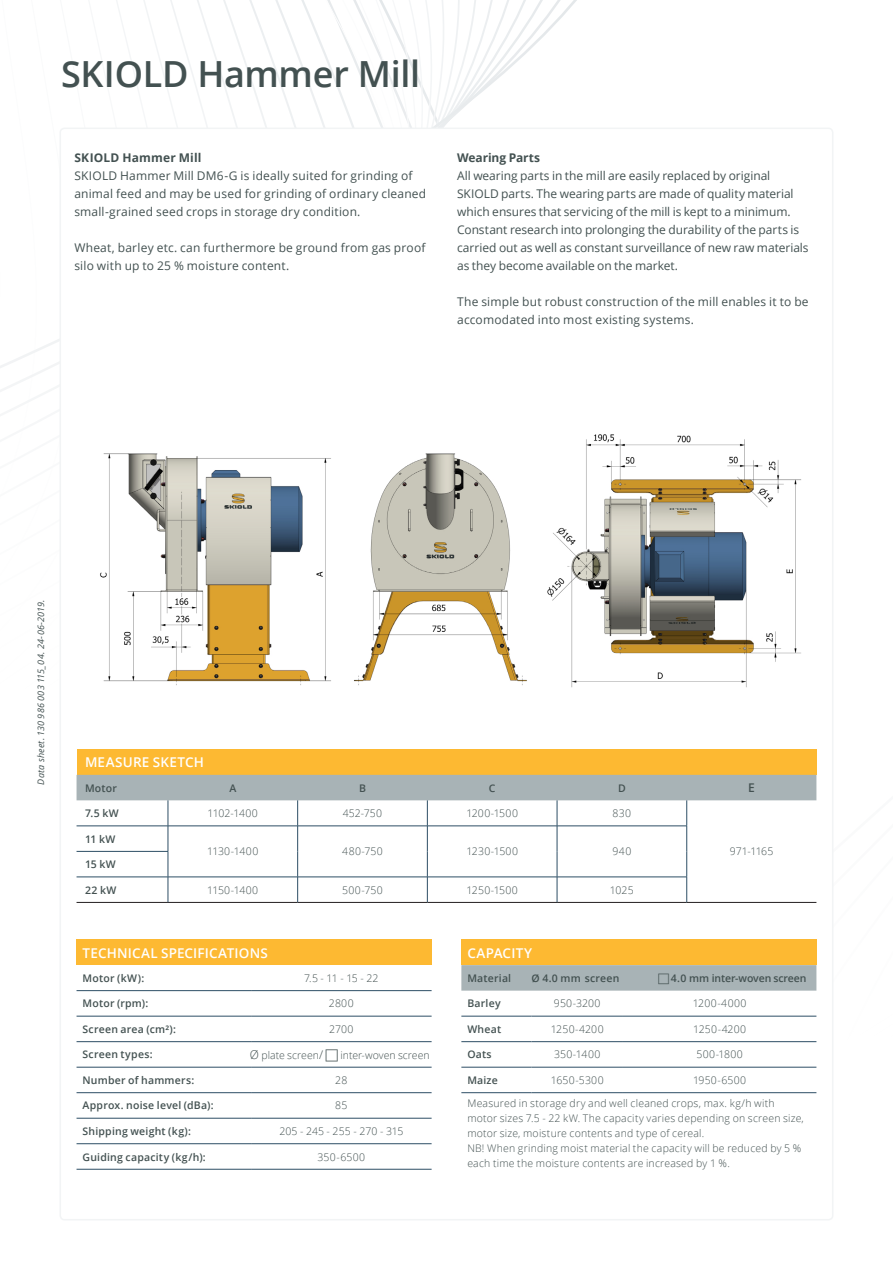
<style>
.page{position:relative;width:893px;height:1263px;background:#fff}
.page>*{position:absolute;margin:0;border:0;box-sizing:border-box;transform-origin:0 0}
.headline_2{font:600 36px "Open Sans";letter-spacing:-.005em;color:#435151}
.table_top_white_text{font:600 13.5px "Open Sans";letter-spacing:.015em;color:#fff}
.body_text{font:12px/18px "Open Sans";letter-spacing:.01em;color:#435151}
.table_headline{font:600 12px "Open Sans";color:#435151}
.table_headline-2{font:300 10.5px/15px "Open Sans";letter-spacing:.02em;color:#435151}
.table_headline-3{font:600 10.5px "Open Sans";letter-spacing:.02em;color:#435151}
.table_body_text{font:300 10.5px "Open Sans";letter-spacing:.015em;color:#435151}
.table_headline-4{font:300 10.5px "Open Sans";color:#435151}
.table_headline-5{font:600 10.5px "Open Sans";letter-spacing:-.01em;color:#435151}
.table_body_text-2{font:300 10.5px "Open Sans";letter-spacing:-.005em;color:#435151}
.table_body_text-3{font:300 10.5px "Open Sans";letter-spacing:.04em;color:#435151}
.table_body_text-4{font:300 10.5px "Open Sans";letter-spacing:-.015em;color:#435151}
.all_rights_reserved{font:italic 9px "Open Sans";letter-spacing:.02em;color:#435151}
.s1{font-weight:700}
.s2{font-size:12px}
</style>
<div class="page">
<svg style="left:264px;top:0;width:313px;height:128px"></svg>
<img style="left:100px;top:434px;width:702px;height:254px">
<div style="left:77px;top:939px;width:355px;height:26px;background:#fdb932"></div>
<hr style="left:77px;top:990px;width:174px;height:1px;background:#2d4e65">
<hr style="left:77px;top:1016px;width:174px;height:1px;background:#2d4e65">
<hr style="left:251px;top:990px;width:181px;height:1px;background:#2d4e65">
<hr style="left:251px;top:1016px;width:181px;height:1px;background:#2d4e65">
<hr style="left:77px;top:1041px;width:174px;height:1px;background:#2d4e65">
<hr style="left:251px;top:1041px;width:181px;height:1px;background:#2d4e65">
<hr style="left:77px;top:1067px;width:174px;height:1px;background:#2d4e65">
<hr style="left:251px;top:1067px;width:181px;height:1px;background:#2d4e65">
<hr style="left:77px;top:1092px;width:174px;height:1px;background:#2d4e65">
<hr style="left:251px;top:1092px;width:181px;height:1px;background:#2d4e65">
<hr style="left:77px;top:1118px;width:174px;height:1px;background:#2d4e65">
<hr style="left:251px;top:1118px;width:181px;height:1px;background:#2d4e65">
<hr style="left:77px;top:1143px;width:174px;height:1px;background:#2d4e65">
<hr style="left:251px;top:1143px;width:181px;height:1px;background:#2d4e65">
<hr style="left:77px;top:1169px;width:174px;height:1px;background:#2d4e65">
<hr style="left:251px;top:1169px;width:181px;height:1px;background:#2d4e65">
<div style="left:461px;top:939px;width:355px;height:26px;background:#fdb932"></div>
<hr style="left:531px;top:1016px;width:92px;height:1px;background:#2d4e65">
<hr style="left:623px;top:1016px;width:193px;height:1px;background:#2d4e65">
<hr style="left:531px;top:1041px;width:92px;height:1px;background:#2d4e65">
<hr style="left:623px;top:1041px;width:193px;height:1px;background:#2d4e65">
<hr style="left:531px;top:1067px;width:92px;height:1px;background:#2d4e65">
<hr style="left:623px;top:1067px;width:193px;height:1px;background:#2d4e65">
<hr style="left:461px;top:1016px;width:70px;height:1px;background:#2d4e65">
<hr style="left:461px;top:1041px;width:70px;height:1px;background:#2d4e65">
<hr style="left:461px;top:1067px;width:70px;height:1px;background:#2d4e65">
<hr style="left:461px;top:1092px;width:70px;height:1px;background:#2d4e65">
<hr style="left:531px;top:1092px;width:92px;height:1px;background:#2d4e65">
<hr style="left:623px;top:1092px;width:193px;height:1px;background:#2d4e65">
<div style="left:77px;top:749px;width:739px;height:26px;background:#fdb932"></div>
<hr style="left:168px;top:902px;width:130px;height:1px;background:#231f20">
<hr style="left:298px;top:902px;width:129px;height:1px;background:#231f20">
<hr style="left:427px;top:902px;width:130px;height:1px;background:#231f20">
<hr style="left:687px;top:902px;width:129px;height:1px;background:#231f20">
<hr style="left:77px;top:902px;width:91px;height:1px;background:#231f20">
<hr style="left:557px;top:902px;width:130px;height:1px;background:#231f20">
<svg style="left:77px;top:775px;width:739px;height:127px"></svg>
<svg style="left:461px;top:965px;width:355px;height:26px;background:#a9b4b7"></svg>
<p class="headline_2" style="left:61px;top:49px;width:361px">SKIOLD Hammer Mill</p>
<p class="body_text" style="left:74px;top:148px;width:353px"><span class="s1">SKIOLD Hammer Mill<br></span>SKIOLD Hammer Mill DM6-G is ideally suited for grinding of animal feed and may be used for grinding of ordinary cleaned small-grained seed crops in storage dry condition.</p>
<p class="body_text" style="left:74px;top:238px;width:353px">Wheat, barley etc. can furthermore be ground from gas proof silo with up to 25 % moisture content.</p>
<p class="body_text" style="left:457px;top:148px;width:353px"><span class="s1">Wearing Parts<br></span>All wearing parts in the mill are easily replaced by original SKIOLD parts. The wearing parts are made of quality material which ensures that servicing of the mill is kept to a minimum.<br>Constant research into prolonging the durability of the parts is carried out as well as constant surveillance of new raw materials as they become available on the market.</p>
<p class="body_text" style="left:457px;top:292px;width:353px">The simple but robust construction of the mill enables it to be accomodated into most existing systems.</p>
<p class="all_rights_reserved" style="left:35px;top:784px;width:187px;rotate:-90deg">Data sheet. 130 986 003 115_04. 24-06-2019.</p>
<p class="table_top_white_text" style="left:85px;top:753px;width:120px">MEASURE SKETCH</p>
<p class="table_headline-3" style="left:85px;top:781px;width:33px">Motor</p>
<p class="table_headline-3" style="left:229px;top:781px;width:8px">A</p>
<p class="table_headline-3" style="left:359px;top:781px;width:8px">B</p>
<p class="table_headline-3" style="left:489px;top:781px;width:8px">C</p>
<p class="table_headline-3" style="left:618px;top:781px;width:9px">D</p>
<p class="table_headline" style="left:748px;top:780px;width:8px">E</p>
<p class="table_headline-3" style="left:85px;top:806px;width:35px">7.5 kW</p>
<p class="table_body_text-4" style="left:208px;top:806px;width:52px">1102-1400</p>
<p class="table_body_text" style="left:343px;top:806px;width:41px">452-750</p>
<p class="table_body_text" style="left:466px;top:806px;width:53px">1200-1500</p>
<p class="table_body_text" style="left:613px;top:806px;width:20px">830</p>
<p class="table_headline-3" style="left:85px;top:832px;width:32px">11 kW</p>
<p class="table_body_text-2" style="left:207px;top:844px;width:53px">1130-1400</p>
<p class="table_body_text" style="left:342px;top:844px;width:42px">480-750</p>
<p class="table_body_text" style="left:466px;top:844px;width:53px">1230-1500</p>
<p class="table_body_text" style="left:612px;top:844px;width:20px">940</p>
<p class="table_headline-3" style="left:85px;top:857px;width:32px">15 kW</p>
<p class="table_headline-3" style="left:85px;top:883px;width:33px">22 kW</p>
<p class="table_body_text-2" style="left:207px;top:883px;width:52px">1150-1400</p>
<p class="table_body_text" style="left:342px;top:883px;width:42px">500-750</p>
<p class="table_body_text" style="left:466px;top:883px;width:53px">1250-1500</p>
<p class="table_body_text" style="left:610px;top:883px;width:25px">1025</p>
<p class="table_body_text" style="left:730px;top:844px;width:45px">971-1165</p>
<p class="table_top_white_text" style="left:83px;top:943px;width:187px">TECHNICAL SPECIFICATIONS</p>
<p class="table_headline-3" style="left:83px;top:971px;width:63px">Motor (kW):</p>
<p class="table_headline-3" style="left:83px;top:996px;width:67px">Motor (rpm):</p>
<p class="table_headline-3" style="left:83px;top:1022px;width:95px">Screen area (cm²):</p>
<p class="table_headline-3" style="left:83px;top:1047px;width:72px">Screen types:</p>
<p class="table_headline-4" style="left:250px;top:1048px;width:75px"><span class="s2">Ø</span> plate screen<span class="s2">/</span></p>
<p class="table_headline-4" style="left:340px;top:1048px;width:91px">inter-woven screen</p>
<p class="table_headline-3" style="left:83px;top:1073px;width:113px">Number of hammers:</p>
<p class="table_headline-3" style="left:83px;top:1098px;width:133px">Approx. noise level (dBa):</p>
<p class="table_headline-3" style="left:83px;top:1124px;width:110px">Shipping weight (kg):</p>
<p class="table_headline-3" style="left:83px;top:1149px;width:125px">Guiding capacity (kg/h):</p>
<p class="table_body_text" style="left:304px;top:971px;width:76px">7.5 - 11 - 15 - 22</p>
<p class="table_body_text" style="left:329px;top:996px;width:26px">2800</p>
<p class="table_body_text" style="left:329px;top:1022px;width:26px">2700</p>
<p class="table_body_text" style="left:335px;top:1073px;width:14px">28</p>
<p class="table_body_text" style="left:335px;top:1098px;width:14px">85</p>
<p class="table_body_text" style="left:279px;top:1124px;width:126px">205 - 245 - 255 - 270 - 315</p>
<p class="table_body_text" style="left:317px;top:1149px;width:49px">350-6500</p>
<p class="table_top_white_text" style="left:467px;top:943px;width:66px">CAPACITY</p>
<p class="table_headline-3" style="left:467px;top:971px;width:45px">Material</p>
<p class="table_headline-3" style="left:467px;top:996px;width:35px">Barley</p>
<p class="table_headline-3" style="left:467px;top:1022px;width:35px">Wheat</p>
<p class="table_headline-3" style="left:467px;top:1047px;width:26px">Oats</p>
<p class="table_headline-3" style="left:467px;top:1073px;width:32px">Maize</p>
<p class="table_headline-2" style="left:467px;top:1095px;width:338px">Measured in storage dry and well cleaned crops, max. kg/h with motor sizes 7.5 - 22 kW. The capacity varies depending on screen size,</p>
<p class="table_headline-2" style="left:467px;top:1125px;width:238px">motor size, moisture contents and type of cereal.</p>
<p class="table_headline-2" style="left:467px;top:1140px;width:335px">NB! When grinding moist material the capacity will be reduced by 5 % each time the moisture contents are increased by 1 %.</p>
<p class="table_headline-3" style="left:531px;top:971px;width:89px">Ø 4.0 mm screen</p>
<p class="table_headline-5" style="left:671px;top:971px;width:137px">4.0 mm inter-woven screen</p>
<p class="table_body_text" style="left:554px;top:996px;width:48px">950-3200</p>
<p class="table_body_text-3" style="left:693px;top:996px;width:55px">1200-4000</p>
<p class="table_body_text" style="left:551px;top:1022px;width:54px">1250-4200</p>
<p class="table_body_text" style="left:693px;top:1022px;width:54px">1250-4200</p>
<p class="table_body_text" style="left:554px;top:1047px;width:48px">350-1400</p>
<p class="table_body_text" style="left:696px;top:1047px;width:48px">500-1800</p>
<p class="table_body_text" style="left:551px;top:1073px;width:54px">1650-5300</p>
<p class="table_body_text" style="left:693px;top:1073px;width:55px">1950-6500</p>
</div>
